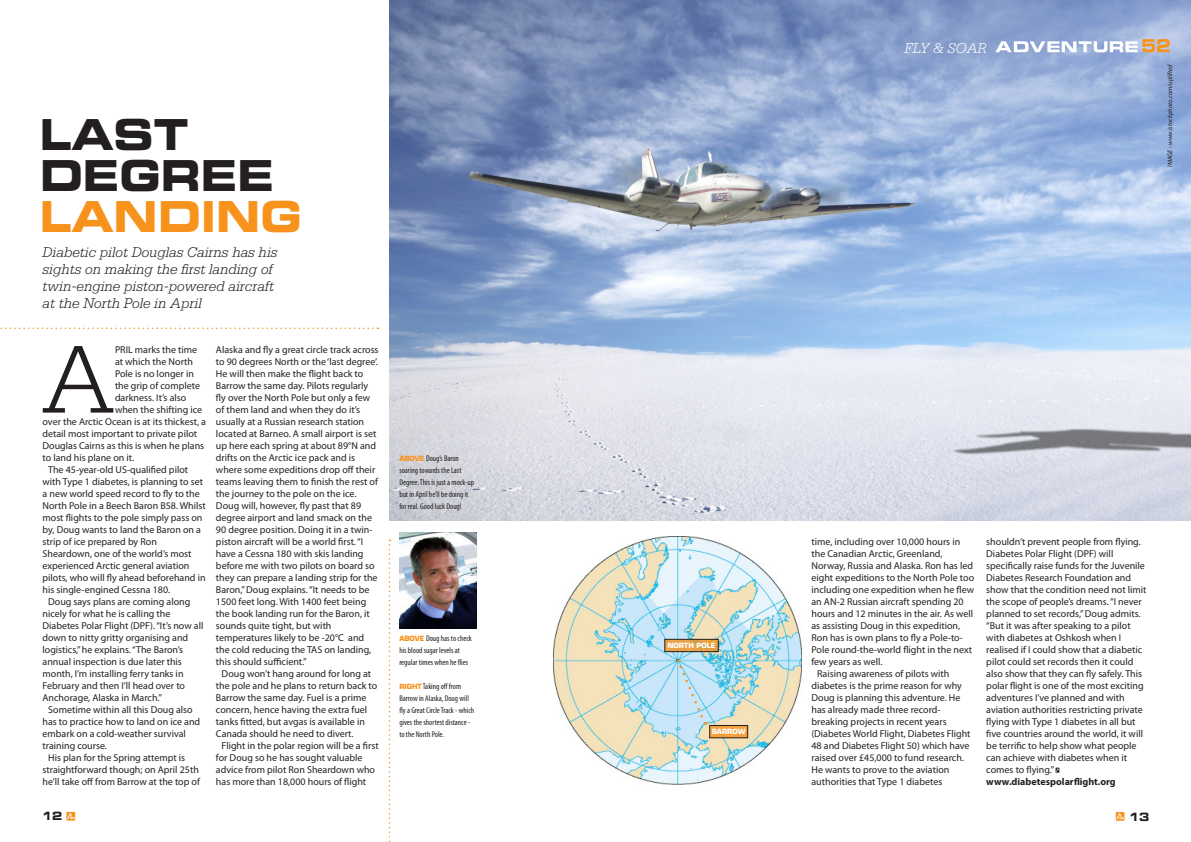
<style>
.page{position:relative;width:1191px;height:842px;background:#fff}
.page>*{position:absolute;margin:0;border:0;box-sizing:border-box;transform-origin:0 0}
.MAIN_TEXT_MYRIAD{font:300 101.7px "Serifa";color:#231f20}
.t1{font:42.7px "Eurostile Bold Extended Two";color:#231f20;scale:.91 1}
.t2{font:42.7px "Eurostile Bold Extended Two";color:#f7931d;scale:.91 1}
.MAIN_STANDFIRST_SERI{font:italic 300 15px/17px "Serifa";color:#231f20}
.t3{font:italic 300 15px "Serifa";color:#fff}
.t4{font:11.4px "Eurostile Bold Extended Two";color:#231f20;scale:.91 1}
.MAIN_TEXT_MYRIAD-2{font:10px/12px "Myriad Pro";color:#231f20}
.MAIN_TEXT_MYRIAD-3{font:700 10px "Myriad Pro";color:#231f20}
.MAIN_PIC_CAPTION_MYR{font:condensed 8.3px/12px "Myriad Pro";color:#231f20}
.MAIN_PIC_CAPTION_MYR-2{font:700 7px "Eurostile";color:#fff}
.PIC_CREDIT{font:italic 6.5px "Myriad Pro";color:#231f20}
.s1{font-family:"Eurostile";font-weight:700;font-stretch:normal;font-size:7px;color:#f7931d}
</style>
<div class="page">
<img style="left:390px;top:0;width:801px;height:521px">
<svg style="left:995px;top:39px;width:174px;height:13px"></svg>
<img style="left:554px;top:536px;width:247px;height:249px">
<svg style="left:666px;top:641px;width:50px;height:9px"></svg>
<svg style="left:1115px;top:812px;width:9px;height:9px"></svg>
<svg style="left:1116px;top:813px;width:7px;height:6px"></svg>
<svg style="left:66px;top:812px;width:9px;height:9px"></svg>
<svg style="left:67px;top:813px;width:7px;height:6px"></svg>
<svg style="left:1055px;top:768px;width:4px;height:5px"></svg>
<svg style="left:0;top:328px;width:378px;height:1px"></svg>
<svg style="left:389px;top:540px;width:1px;height:302px"></svg>
<img style="left:399px;top:533px;width:77px;height:96px">
<svg style="left:676px;top:660px;width:29px;height:64px;background:#bde0f2"></svg>
<div style="left:664px;top:639px;width:54px;height:13px;border:1px solid #231f20"></div>
<div style="left:709px;top:725px;width:38px;height:13px;background:#f6a23c"></div>
<div style="left:709px;top:725px;width:39px;height:13px;border:1px solid #231f20"></div>
<p class="t1" style="left:40px;top:104px;width:165px">LAST</p>
<p class="t1" style="left:40px;top:146px;width:259px">DEGREE</p>
<p class="t2" style="left:40px;top:187px;width:289px">LANDING</p>
<p class="MAIN_STANDFIRST_SERI" style="left:43px;top:243px;width:236px">Diabetic pilot Douglas Cairns has his sights on making the first landing of twin-engine piston-powered aircraft at the North Pole in April</p>
<p class="MAIN_TEXT_MYRIAD" style="left:42px;top:323px;width:75px">A</p>
<p class="MAIN_TEXT_MYRIAD-2" style="left:115px;top:343px;width:84px">PRIL marks the time</p>
<p class="MAIN_TEXT_MYRIAD-2" style="left:115px;top:355px;width:80px">at which the North</p>
<p class="MAIN_TEXT_MYRIAD-2" style="left:115px;top:367px;width:80px">Pole is no longer in</p>
<p class="MAIN_TEXT_MYRIAD-2" style="left:115px;top:379px;width:87px">the grip of complete</p>
<p class="MAIN_TEXT_MYRIAD-2" style="left:115px;top:391px;width:73px">darkness. It’s also</p>
<p class="MAIN_TEXT_MYRIAD-2" style="left:115px;top:403px;width:89px">when the shifting ice</p>
<p class="MAIN_TEXT_MYRIAD-2" style="left:43px;top:415px;width:165px">over the Arctic Ocean is at its thickest, a</p>
<p class="MAIN_TEXT_MYRIAD-2" style="left:43px;top:427px;width:156px">detail most important to private pilot</p>
<p class="MAIN_TEXT_MYRIAD-2" style="left:43px;top:439px;width:163px">Douglas Cairns as this is when he plans</p>
<p class="MAIN_TEXT_MYRIAD-2" style="left:43px;top:451px;width:93px">to land his plane on it.</p>
<p class="MAIN_TEXT_MYRIAD-2" style="left:43px;top:463px;width:165px;text-indent:6px">The 45-year-old US-qualified pilot with Type 1 diabetes, is planning to set a new world speed record to fly to the North Pole in a Beech Baron B58. Whilst most flights to the pole simply pass on by, Doug wants to land the Baron on a strip of ice prepared by Ron Sheardown, one of the world’s most experienced Arctic general aviation pilots, who will fly ahead beforehand in his single-engined Cessna 180.</p>
<p class="MAIN_TEXT_MYRIAD-2" style="left:43px;top:595px;width:162px;text-indent:6px">Doug says plans are coming along nicely for what he is calling the Diabetes Polar Flight (DPF). “It’s now all down to nitty gritty organising and logistics,” he explains. “The Baron’s annual inspection is due later this month, I’m installing ferry tanks in February and then I’ll head over to Anchorage, Alaska in March.”</p>
<p class="MAIN_TEXT_MYRIAD-2" style="left:43px;top:703px;width:159px;text-indent:6px">Sometime within all this Doug also has to practice how to land on ice and embark on a cold-weather survival training course.</p>
<p class="MAIN_TEXT_MYRIAD-2" style="left:43px;top:751px;width:159px;text-indent:6px">His plan for the Spring attempt is straightforward though; on April 25th he’ll take off from Barrow at the top of</p>
<p class="MAIN_TEXT_MYRIAD-2" style="left:216px;top:343px;width:164px">Alaska and fly a great circle track across to 90 degrees North or the ‘last degree’.<br>He will then make the flight back to Barrow the same day. Pilots regularly fly over the North Pole but only a few of them land and when they do it’s usually at a Russian research station located at Barneo. A small airport is set up here each spring at about 89°N and drifts on the Arctic ice pack and is where some expeditions drop off their teams leaving them to finish the rest of the journey to the pole on the ice.<br>Doug will, however, fly past that 89 degree airport and land smack on the 90 degree position. Doing it in a twin&shy;piston aircraft will be a world first. “I have a Cessna 180 with skis landing before me with two pilots on board so they can prepare a landing strip for the Baron,” Doug explains. “It needs to be 1500 feet long. With 1400 feet being the book landing run for the Baron, it sounds quite tight, but with temperatures likely to be -20°C and the cold reducing the TAS on landing, this should sufficient.”</p>
<p class="MAIN_TEXT_MYRIAD-2" style="left:216px;top:667px;width:163px;text-indent:6px">Doug won’t hang around for long at the pole and he plans to return back to Barrow the same day. Fuel is a prime concern, hence having the extra fuel tanks fitted, but avgas is available in Canada should he need to divert.</p>
<p class="MAIN_TEXT_MYRIAD-2" style="left:216px;top:739px;width:164px;text-indent:6px">Flight in the polar region will be a first for Doug so he has sought valuable advice from pilot Ron Sheardown who has more than 18,000 hours of flight</p>
<p class="MAIN_PIC_CAPTION_MYR" style="left:399px;top:452px;width:76px"><span class="s1">ABOVE</span> Doug’s Baron soaring towards the Last<br>Degree. This is just a mock-up but in April he’ll be doing it for real. Good luck Doug!</p>
<p class="MAIN_PIC_CAPTION_MYR" style="left:399px;top:632px;width:74px"><span class="s1">ABOVE</span> Doug has to check his blood sugar levels at regular times when he flies</p>
<p class="MAIN_PIC_CAPTION_MYR" style="left:399px;top:680px;width:76px"><span class="s1">RIGHT</span> Taking off from<br>Barrow in Alaska, Doug will fly a Great Circle Track - which gives the shortest distance - to the North Pole.</p>
<p class="t3" style="left:904px;top:39px;width:84px">FLY &amp; SOAR</p>
<p class="MAIN_PIC_CAPTION_MYR-2" style="left:667px;top:641px;width:50px">NORTH POLE</p>
<p class="MAIN_PIC_CAPTION_MYR-2" style="left:712px;top:727px;width:35px">BARROW</p>
<p class="MAIN_TEXT_MYRIAD-2" style="left:811px;top:535px;width:164px">time, including over 10,000 hours in the Canadian Arctic, Greenland, Norway, Russia and Alaska. Ron has led eight expeditions to the North Pole too including one expedition when he flew an AN-2 Russian aircraft spending 20 hours and 12 minutes in the air. As well as assisting Doug in this expedition, Ron has is own plans to fly a Pole-to-Pole round-the-world flight in the next few years as well.</p>
<p class="MAIN_TEXT_MYRIAD-2" style="left:811px;top:667px;width:161px;text-indent:6px">Raising awareness of pilots with diabetes is the prime reason for why Doug is planning this adventure. He has already made three record&shy;breaking projects in recent years (Diabetes World Flight, Diabetes Flight 48 and Diabetes Flight 50) which have raised over £45,000 to fund research.<br>He wants to prove to the aviation authorities that Type 1 diabetes</p>
<p class="MAIN_TEXT_MYRIAD-2" style="left:986px;top:535px;width:162px">shouldn’t prevent people from flying.<br>Diabetes Polar Flight (DPF) will specifically raise funds for the Juvenile Diabetes Research Foundation and show that the condition need not limit the scope of people’s dreams. “I never planned to set records,” Doug admits. “But it was after speaking to a pilot with diabetes at Oshkosh when I realised if I could show that a diabetic pilot could set records then it could also show that they can fly safely. This polar flight is one of the most exciting adventures I’ve planned and with aviation authorities restricting private flying with Type 1 diabetes in all but five countries around the world, it will be terrific to help show what people can achieve with diabetes when it comes to flying.”</p>
<p class="MAIN_TEXT_MYRIAD-3" style="left:986px;top:775px;width:131px">www.diabetespolarflight.org</p>
<p class="t4" style="left:42px;top:808px;width:24px">12</p>
<p class="t4" style="left:1128px;top:808px;width:24px">13</p>
<p class="PIC_CREDIT" style="left:1166px;top:167px;width:104px;rotate:-90deg">IMAGE - www.istockphoto.com/uplifted</p>
</div>
